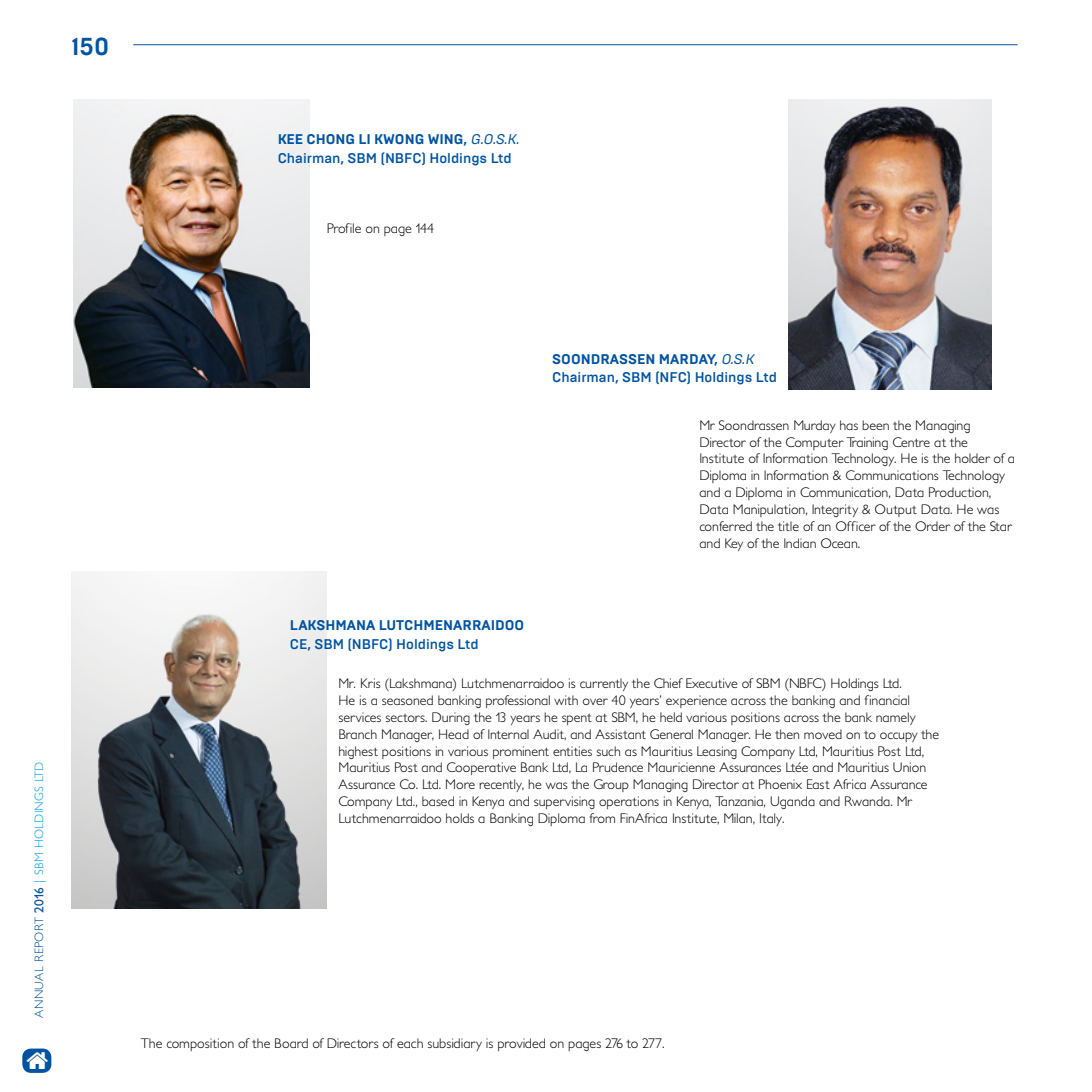
<style>
.page{position:relative;width:1092px;height:1092px;background:#fff}
.page>*{position:absolute;margin:0;border:0;box-sizing:border-box;transform-origin:0 0}
.t1{font:700 24.5px "Brutal Type";color:#0053a1}
.t2{font:300 14px/16.8px "Petita";color:#000}
.t3{font:500 14px/18.4px "Brutal Type";color:#0053a1}
.t4{font:700 14px "Brutal Type";color:#0053a1}
.t5{font:300 12.25px "Petita";letter-spacing:.02em;color:#009fe3}
.s1{font-weight:700}
.s2{font-weight:400;font-style:italic}
.s3{color:#0053a1}
.s4{font-weight:700;color:#0053a1}
</style>
<div class="page">
<img style="left:788px;top:99px;width:202px;height:291px">
<img style="left:71px;top:571px;width:256px;height:337px">
<img style="left:74px;top:99px;width:235px;height:288px">
<hr style="left:133px;top:44px;width:884px;height:1px;background:#0053a1">
<div style="left:22px;top:1048px;width:29px;height:24px;background:#0053a1;border-radius:9px"></div>
<h1 class="t1" style="left:71px;top:31px;width:39px">150</h1>
<p class="t3" style="left:278px;top:130px;width:246px"><span class="s1">KEE CHONG LI KWONG WING,</span> <span class="s2">G.O.S.K.<br></span>Chairman, SBM (NBFC) Holdings Ltd</p>
<p class="t2" style="left:327px;top:220px;width:109px">Profile on page 144</p>
<p class="t5" style="left:32px;top:1017px;width:257px;rotate:-90deg"><span class="s3">ANNUAL REPORT</span> <span class="s4">2016</span> | SBM HOLDINGS LTD</p>
<p class="t3" style="left:552px;top:349px;width:226px"><span class="s1">SOONDRASSEN MARDAY,</span> <span class="s2">O.S.K<br></span>Chairman, SBM (NFC) Holdings Ltd</p>
<p class="t2" style="left:699px;top:417px;width:317px">Mr Soondrassen Murday has been the Managing Director of the Computer Training Centre at the Institute of Information Technology. He is the holder of a Diploma in Information &amp; Communications Technology and a Diploma in Communication, Data Production, Data Manipulation, Integrity &amp; Output Data. He was conferred the title of an Officer of the Order of the Star and Key of the Indian Ocean.</p>
<p class="t4" style="left:290px;top:617px;width:236px">LAKSHMANA LUTCHMENARRAIDOO</p>
<p class="t3" style="left:290px;top:634px;width:190px">CE, SBM (NBFC) Holdings Ltd</p>
<p class="t2" style="left:338px;top:675px;width:602px">Mr. Kris (Lakshmana) Lutchmenarraidoo is currently the Chief Executive of SBM (NBFC) Holdings Ltd.<br>He is a seasoned banking professional with over 40 years’ experience across the banking and financial services sectors. During the 13 years he spent at SBM, he held various positions across the bank namely Branch Manager, Head of Internal Audit, and Assistant General Manager. He then moved on to occupy the highest positions in various prominent entities such as Mauritius Leasing Company Ltd, Mauritius Post Ltd, Mauritius Post and Cooperative Bank Ltd, La Prudence Mauricienne Assurances Ltée and Mauritius Union Assurance Co. Ltd. More recently, he was the Group Managing Director at Phoenix East Africa Assurance Company Ltd., based in Kenya and supervising operations in Kenya, Tanzania, Uganda and Rwanda. Mr Lutchmenarraidoo holds a Banking Diploma from FinAfrica Institute, Milan, Italy.</p>
<p class="t2" style="left:141px;top:1034px;width:525px">The composition of the Board of Directors of each subsidiary is provided on pages 276 to 277.</p>
</div>
